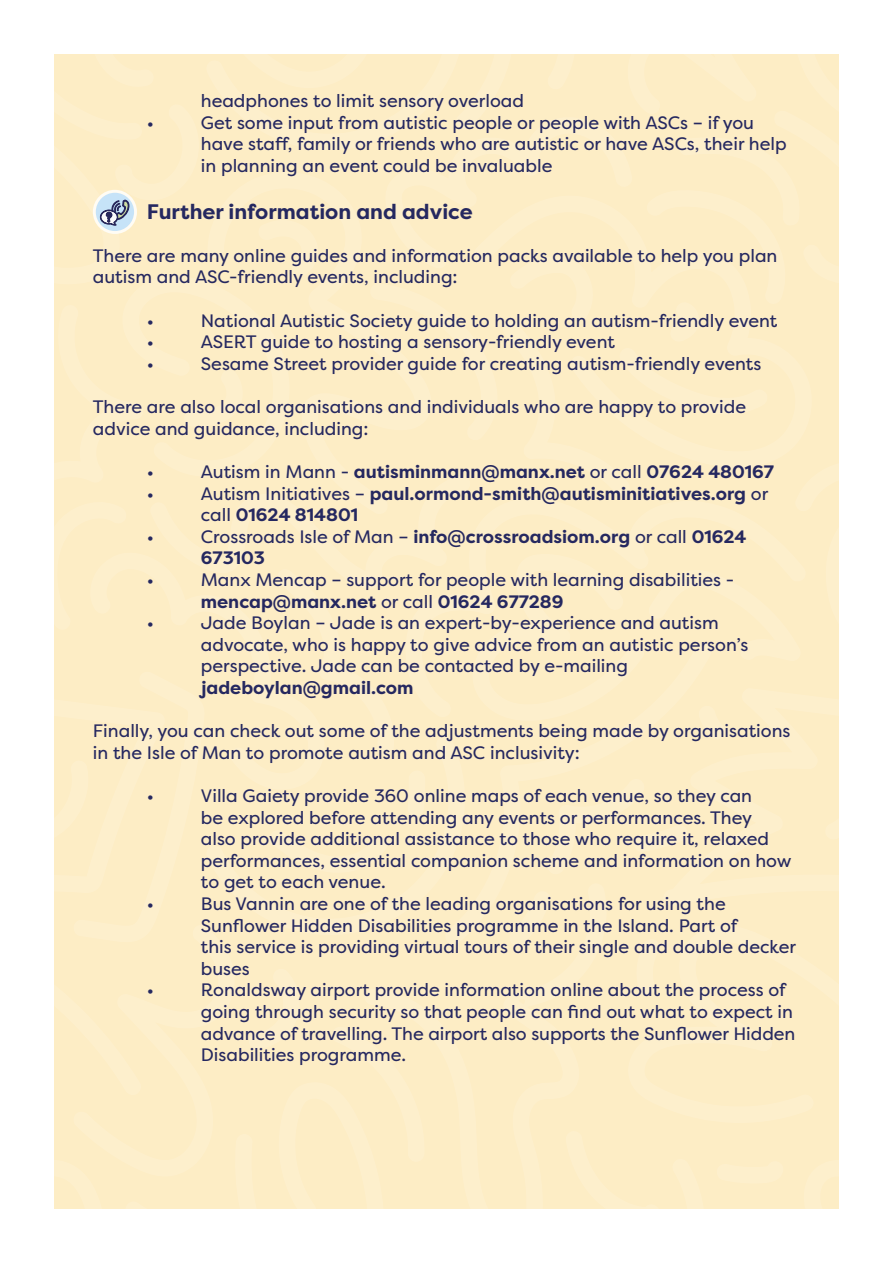
<style>
.page{position:relative;width:893px;height:1263px;background:#fff}
.page>*{position:absolute;margin:0;border:0;box-sizing:border-box;transform-origin:0 0}
.t1{font:700 21px "Filson Pro";color:#252860}
.t2{font:18px/21.6px "Filson Pro";color:#252860}
.t3{font:700 18px/21.6px "Filson Pro";color:#252860}
.s1{font-weight:400}
.s2{font-weight:700}
</style>
<div class="page">
<div style="left:54px;top:54px;width:785px;height:1155px;background:#fdedc5"></div>
<p class="t2" style="left:201px;top:90px;width:325px">headphones to limit sensory overload</p>
<p class="t2" style="left:147px;top:111px;width:9px">•</p>
<p class="t2" style="left:201px;top:111px;width:587px">Get some input from autistic people or people with ASCs – if you have staff, family or friends who are autistic or have ASCs, their help in planning an event could be invaluable</p>
<p class="t1" style="left:147px;top:198px;width:327px">Further information and advice</p>
<p class="t2" style="left:93px;top:244px;width:686px">There are many online guides and information packs available to help you plan autism and ASC-friendly events, including:</p>
<p class="t2" style="left:147px;top:309px;width:9px">•</p>
<p class="t2" style="left:201px;top:309px;width:578px">National Autistic Society guide to holding an autism-friendly event</p>
<p class="t2" style="left:147px;top:331px;width:9px">•</p>
<p class="t2" style="left:201px;top:331px;width:416px">ASERT guide to hosting a sensory-friendly event</p>
<p class="t2" style="left:147px;top:352px;width:9px">•</p>
<p class="t2" style="left:201px;top:352px;width:562px">Sesame Street provider guide for creating autism-friendly events</p>
<p class="t2" style="left:93px;top:396px;width:655px">There are also local organisations and individuals who are happy to provide advice and guidance, including:</p>
<p class="t2" style="left:147px;top:460px;width:9px">•</p>
<p class="t3" style="left:201px;top:461px;width:575px"><span class="s1">Autism in Mann -</span> autisminmann@manx.net <span class="s1">or call</span> 07624 480167</p>
<p class="t2" style="left:147px;top:482px;width:9px">•</p>
<p class="t3" style="left:201px;top:483px;width:569px"><span class="s1">Autism Initiatives –</span> paul.ormond-smith@autisminitiatives.org <span class="s1">or call</span> 01624 814801</p>
<p class="t2" style="left:147px;top:525px;width:9px">•</p>
<p class="t3" style="left:201px;top:526px;width:547px"><span class="s1">Crossroads Isle of Man –</span> info@crossroadsiom.org <span class="s1">or call</span> 01624<br>673103</p>
<p class="t2" style="left:147px;top:568px;width:9px">•</p>
<p class="t2" style="left:201px;top:568px;width:535px">Manx Mencap – support for people with learning disabilities - <span class="s2">mencap@manx.net</span> or call <span class="s2">01624 677289</span></p>
<p class="t2" style="left:147px;top:612px;width:9px">•</p>
<p class="t2" style="left:201px;top:612px;width:549px">Jade Boylan – Jade is an expert-by-experience and autism advocate, who is happy to give advice from an autistic person’s perspective. Jade can be contacted by e-mailing</p>
<p class="t3" style="left:201px;top:677px;width:214px">jadeboylan@gmail.com</p>
<p class="t2" style="left:93px;top:720px;width:699px">Finally, you can check out some of the adjustments being made by organisations in the Isle of Man to promote autism and ASC inclusivity:</p>
<p class="t2" style="left:147px;top:784px;width:9px">•</p>
<p class="t2" style="left:201px;top:784px;width:592px">Villa Gaiety provide 360 online maps of each venue, so they can<br>be explored before attending any events or performances. They also provide additional assistance to those who require it, relaxed performances, essential companion scheme and information on how to get to each venue.</p>
<p class="t2" style="left:147px;top:892px;width:9px">•</p>
<p class="t2" style="left:201px;top:892px;width:597px">Bus Vannin are one of the leading organisations for using the Sunflower Hidden Disabilities programme in the Island. Part of<br>this service is providing virtual tours of their single and double decker buses</p>
<p class="t2" style="left:147px;top:979px;width:9px">•</p>
<p class="t2" style="left:201px;top:979px;width:596px">Ronaldsway airport provide information online about the process of going through security so that people can find out what to expect in advance of travelling. The airport also supports the Sunflower Hidden Disabilities programme.</p>
</div>
